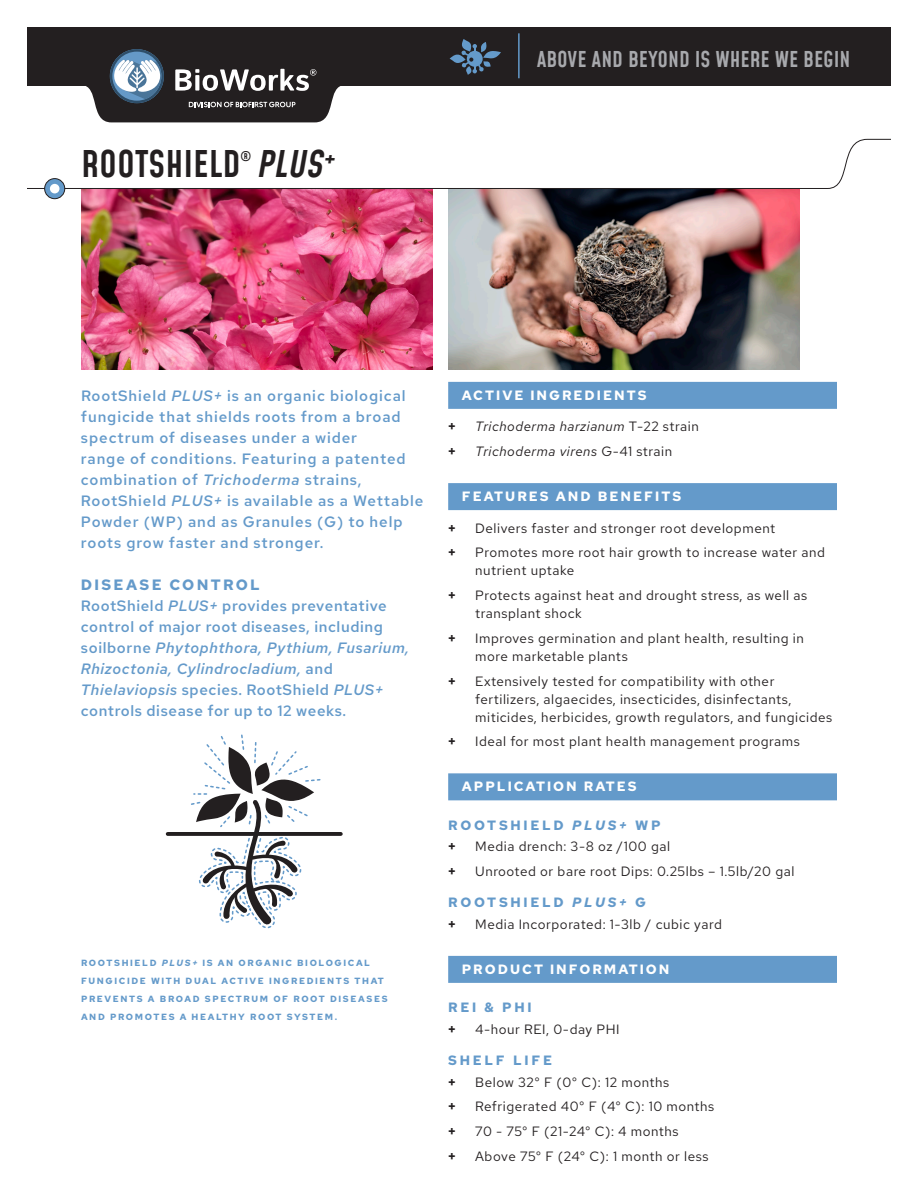
<style>
.page{position:relative;width:918px;height:1188px;background:#fff}
.page>*{position:absolute;margin:0;border:0;box-sizing:border-box;transform-origin:0 0}
.t1{font:500 36px "Mohave";color:#231f20}
.t2{font:500 21.45px "Mohave";color:#a8a9ad}
.t3{font:500 15px/21px "Red Hat Text";letter-spacing:.06em;color:#649aca}
.t4{font:500 15px/21px "Red Hat Text";letter-spacing:.04em;color:#649aca}
.t5{font:13.5px/18px "Red Hat Text";letter-spacing:.04em;color:#231f20}
.t6{font:700 13.5px "Red Hat Text";letter-spacing:.15em;color:#fff}
.t7{font:italic 13.5px "Red Hat Text";letter-spacing:.04em;color:#231f20}
.t8{font:700 13.5px/21.5px "Red Hat Text";letter-spacing:.2em;color:#649aca}
.t9{font:700 13.5px "Red Hat Text";color:#231f20}
.t10{font:500 13.05px "Mohave";color:#231f20}
.t11{font:700 9px/18px "Red Hat Text";letter-spacing:.18em;color:#649aca}
.s1{font-style:italic}
.s2{font-weight:700}
.s3{font-style:normal}
.s4{color:#231f20}
</style>
<div class="page">
<img style="left:81px;top:189px;width:351px;height:180px">
<img style="left:448px;top:189px;width:351px;height:180px">
<svg style="left:27px;top:139px;width:864px;height:50px"></svg>
<svg style="left:45px;top:179px;width:20px;height:20px"></svg>
<div style="left:44px;top:178px;width:21px;height:21px;border:1px solid #231f20;border-radius:50%"></div>
<div style="left:50px;top:184px;width:9px;height:9px;background:#fff;border-radius:50%"></div>
<div style="left:27px;top:27px;width:864px;height:58px;background:#231f20"></div>
<hr style="left:518px;top:33px;width:2px;height:45px;background:#649aca">
<svg style="left:450px;top:39px;width:51px;height:36px"></svg>
<svg style="left:168px;top:832px;width:173px;height:4px"></svg>
<svg style="left:186px;top:734px;width:137px;height:195px"></svg>
<div style="left:448px;top:382px;width:389px;height:27px;background:#649aca"></div>
<div style="left:448px;top:483px;width:389px;height:27px;background:#649aca"></div>
<div style="left:448px;top:773px;width:389px;height:27px;background:#649aca"></div>
<div style="left:448px;top:956px;width:389px;height:27px;background:#649aca"></div>
<svg style="left:81px;top:49px;width:264px;height:73px"></svg>
<h1 class="t1" style="left:81px;top:142px;width:256px">ROOTSHIELD <span class="s1">PLUS</span><sup>+</sup></h1>
<p class="t10" style="left:241px;top:148px;width:12px">®</p>
<h2 class="t2" style="left:537px;top:45px;width:315px">ABOVE AND BEYOND IS WHERE WE BEGIN</h2>
<p class="t3" style="left:81px;top:386px;width:344px">RootShield <span class="s1">PLUS+</span> is an organic biological fungicide that shields roots from a broad spectrum of diseases under a wider<br>range of conditions. Featuring a patented combination of <span class="s1">Trichoderma</span> strains, RootShield <span class="s1">PLUS+</span> is available as a Wettable Powder (WP) and as Granules (G) to help roots grow faster and stronger.</p>
<p class="t4" style="left:81px;top:574px;width:330px"><span class="s2">DISEASE CONTROL<br></span>RootShield <span class="s1">PLUS+</span> provides preventative control of major root diseases, including soilborne <span class="s1">Phytophthora, Pythium, Fusarium, Rhizoctonia, Cylindrocladium,</span> and <span class="s1">Thielaviopsis</span> species. RootShield <span class="s1">PLUS+ </span>controls disease for up to 12 weeks.</p>
<p class="t11" style="left:81px;top:953px;width:308px">ROOTSHIELD <span class="s1">PLUS+</span> IS AN ORGANIC BIOLOGICAL FUNGICIDE WITH DUAL ACTIVE INGREDIENTS THAT PREVENTS A BROAD SPECTRUM OF ROOT DISEASES AND PROMOTES A HEALTHY ROOT SYSTEM.</p>
<p class="t6" style="left:462px;top:386px;width:187px">ACTIVE INGREDIENTS</p>
<p class="t9" style="left:448px;top:418px;width:9px">+</p>
<p class="t7" style="left:475px;top:418px;width:225px">Trichoderma harzianum <span class="s3">T-22 strain</span></p>
<p class="t9" style="left:448px;top:442px;width:9px">+</p>
<p class="t7" style="left:475px;top:443px;width:199px">Trichoderma virens <span class="s3">G-41 strain</span></p>
<p class="t6" style="left:462px;top:487px;width:221px">FEATURES AND BENEFITS</p>
<p class="t9" style="left:448px;top:519px;width:9px">+</p>
<p class="t5" style="left:475px;top:519px;width:302px">Delivers faster and stronger root development</p>
<p class="t9" style="left:448px;top:544px;width:9px">+</p>
<p class="t5" style="left:475px;top:543px;width:351px">Promotes more root hair growth to increase water and nutrient uptake</p>
<p class="t9" style="left:448px;top:586px;width:9px">+</p>
<p class="t5" style="left:475px;top:586px;width:334px">Protects against heat and drought stress, as well as transplant shock</p>
<p class="t9" style="left:448px;top:629px;width:9px">+</p>
<p class="t5" style="left:475px;top:629px;width:330px">Improves germination and plant health, resulting in more marketable plants</p>
<p class="t9" style="left:448px;top:672px;width:9px">+</p>
<p class="t5" style="left:475px;top:672px;width:359px">Extensively tested for compatibility with other fertilizers, algaecides, insecticides, disinfectants, miticides, herbicides, growth regulators, and fungicides</p>
<p class="t9" style="left:448px;top:733px;width:9px">+</p>
<p class="t5" style="left:475px;top:732px;width:326px">Ideal for most plant health management programs</p>
<p class="t6" style="left:462px;top:778px;width:177px">APPLICATION RATES</p>
<p class="t8" style="left:448px;top:814px;width:214px">ROOTSHIELD <span class="s1">PLUS+</span> WP <span class="s4">+</span></p>
<p class="t5" style="left:475px;top:837px;width:196px">Media drench: 3-8 oz /100 gal</p>
<p class="t9" style="left:448px;top:862px;width:9px">+</p>
<p class="t5" style="left:475px;top:862px;width:321px">Unrooted or bare root Dips: 0.25lbs – 1.5lb/20 gal</p>
<p class="t8" style="left:448px;top:892px;width:199px">ROOTSHIELD <span class="s1">PLUS+</span> G <span class="s4">+</span></p>
<p class="t5" style="left:475px;top:915px;width:248px">Media Incorporated: 1-3lb / cubic yard</p>
<p class="t6" style="left:462px;top:960px;width:209px">PRODUCT INFORMATION</p>
<p class="t8" style="left:448px;top:997px;width:85px">REI &amp; PHI</p>
<p class="t9" style="left:448px;top:1020px;width:9px">+</p>
<p class="t5" style="left:475px;top:1020px;width:146px">4-hour REI, 0-day PHI</p>
<p class="t8" style="left:448px;top:1050px;width:105px">SHELF LIFE</p>
<p class="t9" style="left:448px;top:1073px;width:9px">+</p>
<p class="t5" style="left:475px;top:1073px;width:196px">Below 32° F (0° C): 12 months</p>
<p class="t9" style="left:448px;top:1098px;width:9px">+</p>
<p class="t5" style="left:475px;top:1098px;width:241px">Refrigerated 40° F (4° C): 10 months</p>
<p class="t9" style="left:448px;top:1122px;width:9px">+</p>
<p class="t5" style="left:475px;top:1122px;width:205px">70 - 75° F (21-24° C): 4 months</p>
<p class="t9" style="left:448px;top:1147px;width:9px">+</p>
<p class="t5" style="left:475px;top:1147px;width:235px">Above 75° F (24° C): 1 month or less</p>
</div>
